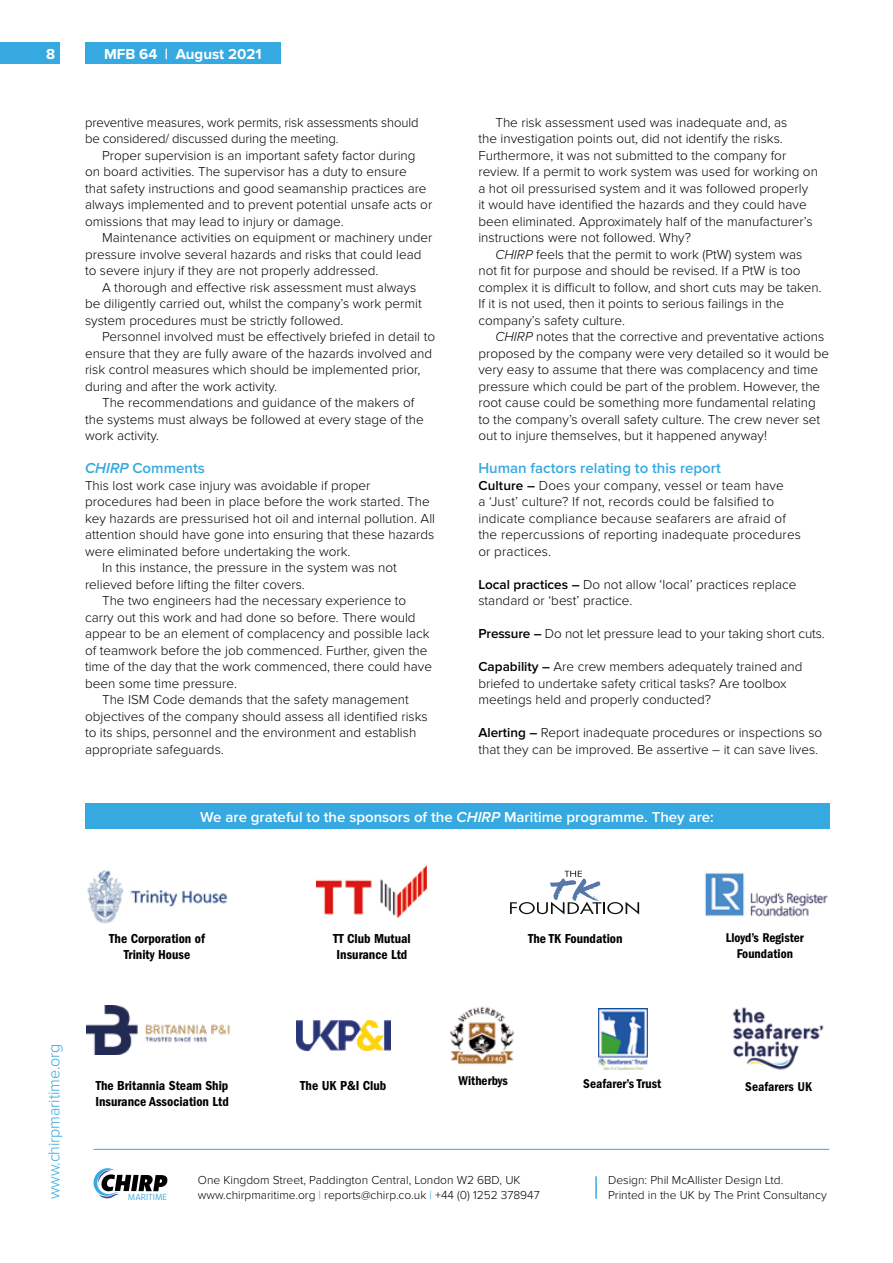
<style>
.page{position:relative;width:893px;height:1263px;background:#fff}
.page>*{position:absolute;margin:0;border:0;box-sizing:border-box;transform-origin:0 0}
.t1{font:300 16.5px "Proxima Nova";letter-spacing:-.01em;color:#36a9e1}
.t2{font:600 15px "Proxima Nova";color:#fff}
.t3{font:600 15px "Proxima Nova";color:#36a9e1}
.t4{font:700 15px "Proxima Nova";color:#fff}
.t5{font:300 13.5px/16.5px "Proxima Nova";color:#000}
.t6{font:13.5px/16.2px "ITC Franklin Gothic Std Dm Cd";color:#000}
.t7{font:13.2px/15.8px "ITC Franklin Gothic Std Dm Cd";color:#000;text-align:center}
.t8{font:300 12px/15px "Proxima Nova";color:#000}
.t9{font:9px "Ruck Sack";color:#36a9e1}
.s1{font-style:italic}
.s2{font-weight:600}
.s3{color:#36a9e1}
</style>
<div class="page">
<div style="left:85px;top:43px;width:196px;height:21px;background:#36a9e1"></div>
<div style="left:0;top:43px;width:60px;height:21px;background:#36a9e1"></div>
<div style="left:85px;top:803px;width:744px;height:26px;background:#36a9e1"></div>
<svg style="left:94px;top:1168px;width:73px;height:30px"></svg>
<hr style="left:595px;top:1176px;width:2px;height:23px;background:#36a9e1">
<hr style="left:94px;top:1149px;width:735px;height:1px;background:#36a9e1">
<img style="left:87px;top:870px;width:141px;height:54px">
<img style="left:705px;top:873px;width:123px;height:44px">
<img style="left:317px;top:865px;width:110px;height:53px">
<svg style="left:510px;top:871px;width:129px;height:43px"></svg>
<img style="left:87px;top:1005px;width:143px;height:49px">
<img style="left:296px;top:1021px;width:94px;height:29px">
<img style="left:450px;top:1006px;width:64px;height:58px">
<img style="left:599px;top:1008px;width:48px;height:62px">
<img style="left:732px;top:1007px;width:92px;height:63px">
<p class="t4" style="left:46px;top:45px;width:11px">8</p>
<p class="t4" style="left:104px;top:45px;width:159px">MFB 64 | August 2021</p>
<p class="t5" style="left:85px;top:114px;width:335px">preventive measures, work permits, risk assessments should be considered/ discussed during the meeting.</p>
<p class="t5" style="left:85px;top:147px;width:349px;text-indent:17px">Proper supervision is an important safety factor during on board activities. The supervisor has a duty to ensure<br>that safety instructions and good seamanship practices are always implemented and to prevent potential unsafe acts or omissions that may lead to injury or damage.</p>
<p class="t5" style="left:85px;top:230px;width:349px;text-indent:17px">Maintenance activities on equipment or machinery under pressure involve several hazards and risks that could lead to severe injury if they are not properly addressed.</p>
<p class="t5" style="left:85px;top:279px;width:338px;text-indent:17px">A thorough and effective risk assessment must always be diligently carried out, whilst the company’s work permit system procedures must be strictly followed.</p>
<p class="t5" style="left:102px;top:329px;width:335px">Personnel involved must be effectively briefed in detail to</p>
<p class="t5" style="left:85px;top:345px;width:349px">ensure that they are fully aware of the hazards involved and</p>
<p class="t5" style="left:85px;top:362px;width:337px">risk control measures which should be implemented prior,</p>
<p class="t5" style="left:85px;top:378px;width:194px">during and after the work activity.</p>
<p class="t5" style="left:102px;top:395px;width:314px">The recommendations and guidance of the makers of</p>
<p class="t5" style="left:85px;top:411px;width:340px">the systems must always be followed at every stage of the</p>
<p class="t5" style="left:85px;top:428px;width:76px">work activity.</p>
<p class="t3" style="left:85px;top:459px;width:121px"><span class="s1">CHIRP</span> Comments</p>
<p class="t5" style="left:85px;top:477px;width:287px">This lost work case injury was avoidable if proper</p>
<p class="t5" style="left:85px;top:494px;width:346px">procedures had been in place before the work started. The</p>
<p class="t5" style="left:85px;top:510px;width:352px">key hazards are pressurised hot oil and internal pollution. All</p>
<p class="t5" style="left:85px;top:527px;width:351px">attention should have gone into ensuring that these hazards</p>
<p class="t5" style="left:85px;top:543px;width:267px">were eliminated before undertaking the work.</p>
<p class="t5" style="left:102px;top:560px;width:296px">In this instance, the pressure in the system was not</p>
<p class="t5" style="left:85px;top:576px;width:221px">relieved before lifting the filter covers.</p>
<p class="t5" style="left:102px;top:593px;width:306px">The two engineers had the necessary experience to</p>
<p class="t5" style="left:85px;top:609px;width:332px">carry out this work and had done so before. There would</p>
<p class="t5" style="left:85px;top:626px;width:346px">appear to be an element of complacency and possible lack</p>
<p class="t5" style="left:85px;top:642px;width:344px">of teamwork before the job commenced. Further, given the</p>
<p class="t5" style="left:85px;top:659px;width:348px">time of the day that the work commenced, there could have</p>
<p class="t5" style="left:85px;top:675px;width:153px">been some time pressure.</p>
<p class="t5" style="left:102px;top:692px;width:308px">The ISM Code demands that the safety management</p>
<p class="t5" style="left:85px;top:708px;width:344px">objectives of the company should assess all identified risks</p>
<p class="t5" style="left:85px;top:725px;width:333px">to its ships, personnel and the environment and establish</p>
<p class="t5" style="left:85px;top:741px;width:140px">appropriate safeguards.</p>
<p class="t5" style="left:478px;top:114px;width:341px;text-indent:17px">The risk assessment used was inadequate and, as<br>the investigation points out, did not identify the risks.<br>Furthermore, it was not submitted to the company for review. If a permit to work system was used for working on a hot oil pressurised system and it was followed properly it would have identified the hazards and they could have been eliminated. Approximately half of the manufacturer’s instructions were not followed. Why?</p>
<p class="t5" style="left:478px;top:246px;width:345px;text-indent:17px"><span class="s1">CHIRP</span> feels that the permit to work (PtW) system was not fit for purpose and should be revised. If a PtW is too complex it is difficult to follow, and short cuts may be taken.<br>If it is not used, then it points to serious failings in the company’s safety culture.</p>
<p class="t5" style="left:478px;top:329px;width:352px;text-indent:17px"><span class="s1">CHIRP</span> notes that the corrective and preventative actions proposed by the company were very detailed so it would be very easy to assume that there was complacency and time pressure which could be part of the problem. However, the root cause could be something more fundamental relating to the company’s overall safety culture. The crew never set out to injure themselves, but it happened anyway!</p>
<p class="t3" style="left:478px;top:459px;width:244px">Human factors relating to this report</p>
<p class="t5" style="left:478px;top:477px;width:324px"><span class="s2">Culture –</span> Does your company, vessel or team have<br>a ‘Just’ culture? If not, records could be falsified to indicate compliance because seafarers are afraid of the repercussions of reporting inadequate procedures or practices.</p>
<p class="t5" style="left:478px;top:576px;width:319px"><span class="s2">Local practices –</span> Do not allow ‘local’ practices replace standard or ‘best’ practice.</p>
<p class="t5" style="left:478px;top:626px;width:348px"><span class="s2">Pressure –</span> Do not let pressure lead to your taking short cuts.</p>
<p class="t5" style="left:478px;top:659px;width:326px"><span class="s2">Capability –</span> Are crew members adequately trained and briefed to undertake safety critical tasks? Are toolbox meetings held and properly conducted?</p>
<p class="t5" style="left:478px;top:725px;width:345px"><span class="s2">Alerting –</span> Report inadequate procedures or inspections so that they can be improved. Be assertive – it can save lives.</p>
<p class="t2" style="left:200px;top:808px;width:515px">We are grateful to the sponsors of the <span class="s1">CHIRP</span> Maritime programme. They are:</p>
<p class="t6" style="left:109px;top:930px;width:97px;text-align:center">The Corporation of<br>Trinity House</p>
<p class="t7" style="left:726px;top:930px;width:80px">Lloyd’s Register<br>Foundation</p>
<p class="t6" style="left:333px;top:930px;width:79px">TT Club Mutual<br>Insurance Ltd</p>
<p class="t6" style="left:528px;top:930px;width:96px">The TK Foundation</p>
<p class="t1" style="left:45px;top:1199px;width:157px;rotate:-90deg">www.chirpmaritime.org</p>
<p class="t6" style="left:95px;top:1077px;width:135px">The Britannia Steam Ship<br>Insurance Association Ltd</p>
<p class="t6" style="left:300px;top:1077px;width:88px">The UK P&amp;I Club</p>
<p class="t7" style="left:458px;top:1073px;width:51px">Witherbys</p>
<p class="t7" style="left:583px;top:1075px;width:80px">Seafarer’s Trust</p>
<p class="t7" style="left:745px;top:1078px;width:68px">Seafarers UK</p>
<p class="t8" style="left:198px;top:1173px;width:324px">One Kingdom Street, Paddington Central, London W2 6BD, UK</p>
<p class="t9" style="left:128px;top:1190px;width:41px">MARITIME</p>
<p class="t8" style="left:198px;top:1188px;width:343px">www.chirpmaritime.org <span class="s3">|</span> reports@chirp.co.uk <span class="s3">|</span> +44 (0) 1252 378947</p>
<p class="t8" style="left:608px;top:1173px;width:220px">Design: Phil McAllister Design Ltd.<br>Printed in the UK by The Print Consultancy</p>
</div>
